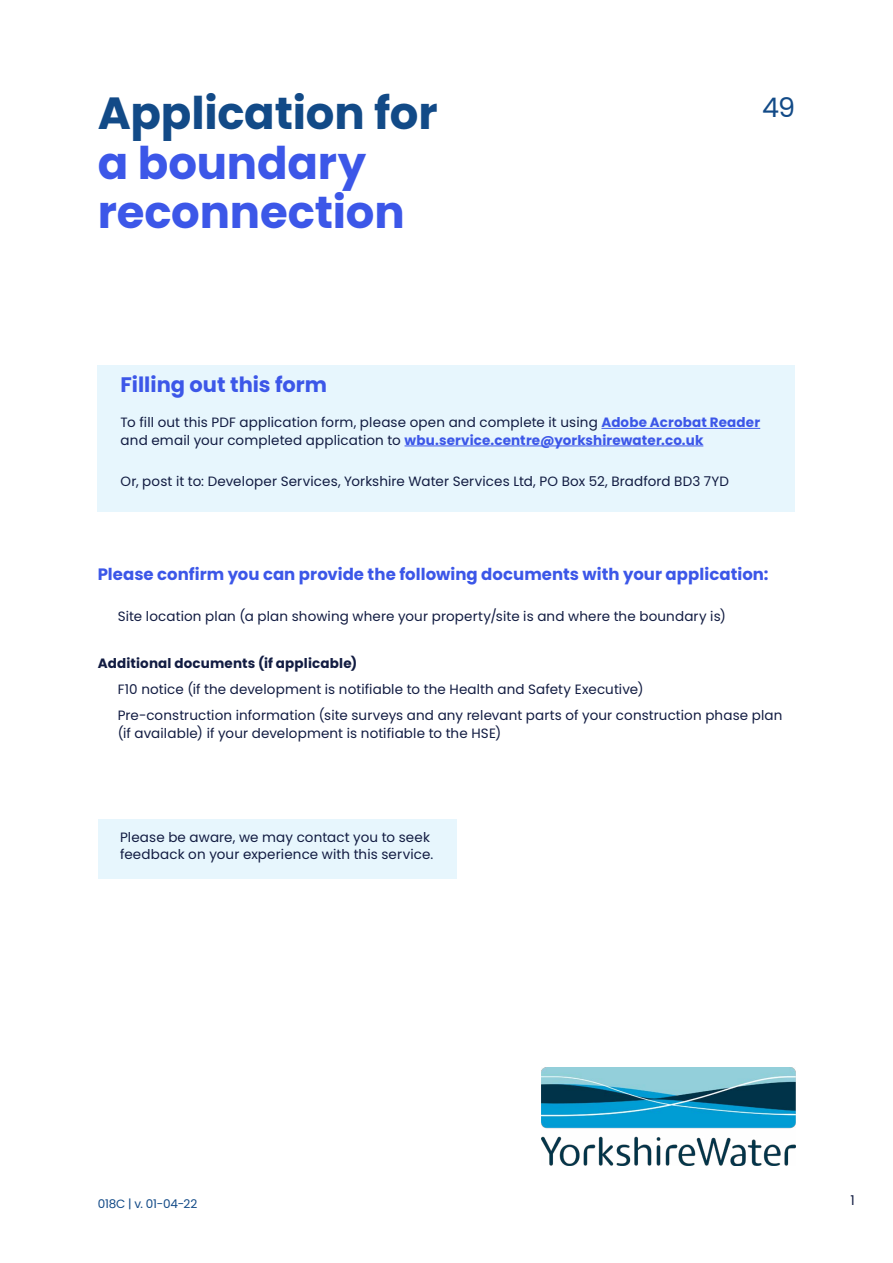
<style>
.page{position:relative;width:893px;height:1263px;background:#fff}
.page>*{position:absolute;margin:0;border:0;box-sizing:border-box;transform-origin:0 0}
.t1{font:700 45px/49.5px "Poppins";letter-spacing:-.005em;color:#3c57e8}
.t2{font:700 45px "Poppins";letter-spacing:-.005em;color:#124a87}
.t3{font:27px "Poppins";color:#124a87}
.t4{font:700 21px "Poppins";color:#3c57e8}
.t5{font:700 16.5px "Poppins";letter-spacing:.005em;color:#3c57e8}
.t6{font:13.5px/17.5px "Poppins";letter-spacing:.01em;color:#121c42}
.t7{font:700 13.5px "Poppins";letter-spacing:.01em;color:#121c42}
.t8{font:12px "Poppins";letter-spacing:-.015em;color:#124a87}
.s1{font-weight:700;color:#3c57e8}
</style>
<div class="page">
<img style="left:542px;top:1067px;width:253px;height:98px">
<div style="left:98px;top:365px;width:697px;height:146px;background:#e7f6fd"></div>
<hr style="left:601px;top:428px;width:159px;height:1px;background:#3c57e8">
<hr style="left:405px;top:446px;width:298px;height:1px;background:#3c57e8">
<div style="left:98px;top:819px;width:358px;height:59px;background:#e7f6fd"></div>
<h1 class="t2" style="left:98px;top:88px;width:341px">Application for</h1>
<h2 class="t3" style="left:762px;top:92px;width:34px">49</h2>
<h1 class="t1" style="left:98px;top:139px;width:308px">a boundary reconnection</h1>
<h3 class="t4" style="left:121px;top:373px;width:208px">Filling out this form</h3>
<p class="t6" style="left:121px;top:414px;width:641px">To fill out this PDF application form, please open and complete it using <span class="s1">Adobe Acrobat Reader </span>and email your completed application to <span class="s1">wbu.service.centre@yorkshirewater.co.uk</span></p>
<p class="t6" style="left:121px;top:472px;width:610px">Or, post it to: Developer Services, Yorkshire Water Services Ltd, PO Box 52, Bradford BD3 7YD</p>
<p class="t5" style="left:98px;top:565px;width:672px">Please confirm you can provide the following documents with your application:</p>
<p class="t6" style="left:118px;top:608px;width:610px">Site location plan (a plan showing where your property/site is and where the boundary is)</p>
<p class="t7" style="left:98px;top:656px;width:261px">Additional documents (if applicable)</p>
<p class="t6" style="left:118px;top:677px;width:666px;line-height:26.1px">F10 notice (if the development is notifiable to the Health and Safety Executive)<br>Pre-construction information (site surveys and any relevant parts of your construction phase plan</p>
<p class="t6" style="left:118px;top:724px;width:385px">(if available) if your development is notifiable to the HSE)</p>
<p class="t6" style="left:120px;top:828px;width:315px">Please be aware, we may contact you to seek feedback on your experience with this service.</p>
<p class="t8" style="left:98px;top:1197px;width:101px">018C | v. 01-04-22</p>
<p class="t6" style="left:850px;top:1191px;width:6px">1</p>
</div>
